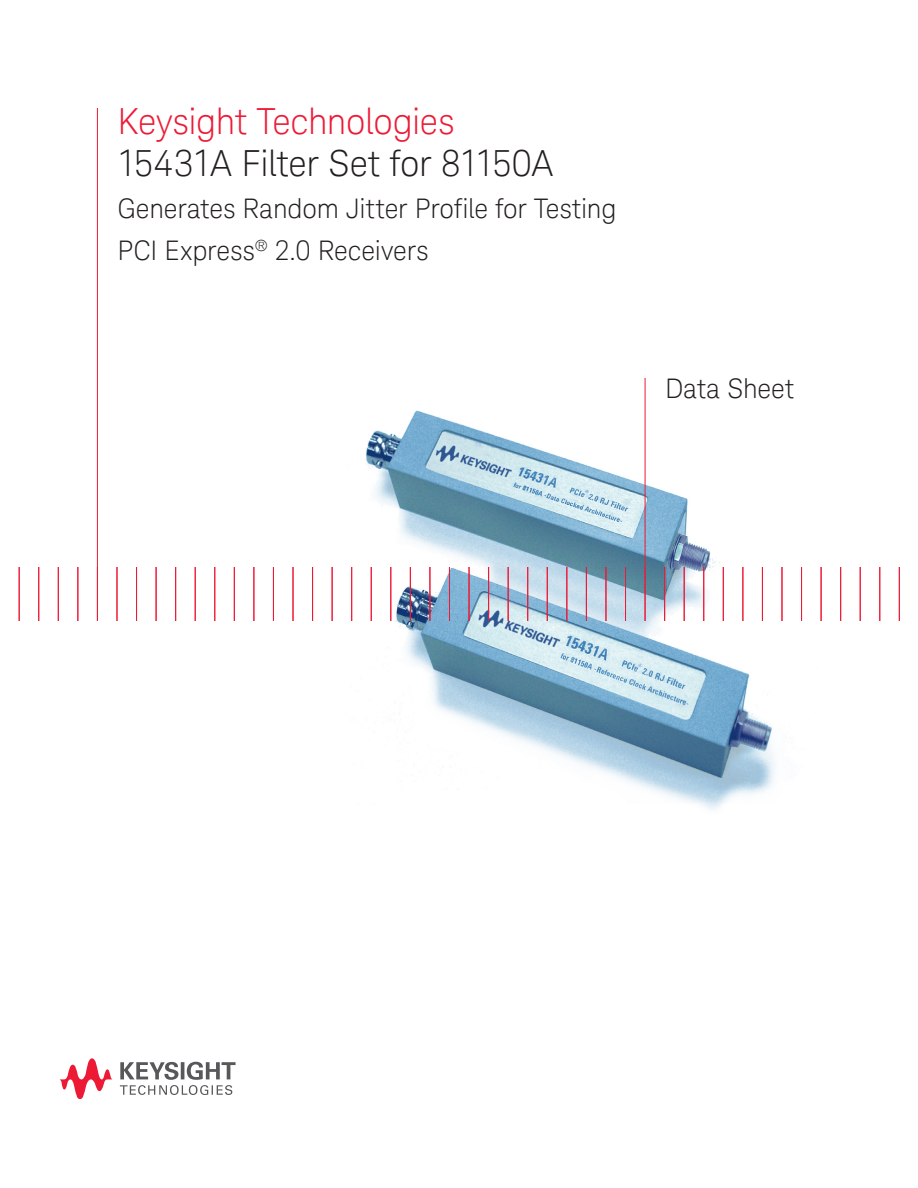
<style>
.page{position:relative;width:918px;height:1188px;background:#fff}
.page>*{position:absolute;margin:0;border:0;box-sizing:border-box;transform-origin:0 0}
.K_Title_-_Main__Blac{font:300 36px "Keysight Sans";letter-spacing:-.01em;color:#231f20}
.K_Title_-_Main__Red{font:300 36px "Keysight Sans";letter-spacing:-.01em;color:#ed1a36}
.K_Title_-_Subhead{font:300 27px/42px "Keysight Sans";letter-spacing:-.005em;color:#231f20}
.K_Title_-_Document_T{font:300 27px "Keysight Sans";letter-spacing:-.005em;color:#231f20}
</style>
<div class="page">
<img style="left:352px;top:392px;width:451px;height:418px">
<svg style="left:120px;top:1062px;width:116px;height:33px"></svg>
<svg style="left:60px;top:1058px;width:53px;height:41px"></svg>
<hr style="left:19px;top:567px;width:1px;height:54px;background:#ed1a36">
<hr style="left:38px;top:567px;width:1px;height:54px;background:#ed1a36">
<hr style="left:58px;top:567px;width:1px;height:54px;background:#ed1a36">
<hr style="left:77px;top:567px;width:1px;height:54px;background:#ed1a36">
<hr style="left:97px;top:108px;width:1px;height:513px;background:#ed1a36">
<hr style="left:117px;top:567px;width:1px;height:54px;background:#ed1a36">
<hr style="left:136px;top:567px;width:1px;height:54px;background:#ed1a36">
<hr style="left:156px;top:567px;width:1px;height:54px;background:#ed1a36">
<hr style="left:175px;top:567px;width:1px;height:54px;background:#ed1a36">
<hr style="left:195px;top:567px;width:1px;height:54px;background:#ed1a36">
<hr style="left:214px;top:567px;width:1px;height:54px;background:#ed1a36">
<hr style="left:234px;top:567px;width:1px;height:54px;background:#ed1a36">
<hr style="left:254px;top:567px;width:1px;height:54px;background:#ed1a36">
<hr style="left:273px;top:567px;width:1px;height:54px;background:#ed1a36">
<hr style="left:293px;top:567px;width:1px;height:54px;background:#ed1a36">
<hr style="left:312px;top:567px;width:1px;height:54px;background:#ed1a36">
<hr style="left:332px;top:567px;width:1px;height:54px;background:#ed1a36">
<hr style="left:351px;top:567px;width:1px;height:54px;background:#ed1a36">
<hr style="left:371px;top:567px;width:1px;height:54px;background:#ed1a36">
<hr style="left:390px;top:567px;width:1px;height:54px;background:#ed1a36">
<hr style="left:410px;top:567px;width:1px;height:54px;background:#ed1a36">
<hr style="left:430px;top:567px;width:1px;height:54px;background:#ed1a36">
<hr style="left:449px;top:567px;width:1px;height:54px;background:#ed1a36">
<hr style="left:469px;top:567px;width:1px;height:54px;background:#ed1a36">
<hr style="left:488px;top:567px;width:1px;height:54px;background:#ed1a36">
<hr style="left:508px;top:567px;width:1px;height:54px;background:#ed1a36">
<hr style="left:527px;top:567px;width:1px;height:54px;background:#ed1a36">
<hr style="left:547px;top:567px;width:1px;height:54px;background:#ed1a36">
<hr style="left:566px;top:567px;width:1px;height:54px;background:#ed1a36">
<hr style="left:586px;top:567px;width:1px;height:54px;background:#ed1a36">
<hr style="left:606px;top:567px;width:1px;height:54px;background:#ed1a36">
<hr style="left:625px;top:567px;width:1px;height:54px;background:#ed1a36">
<hr style="left:645px;top:378px;width:1px;height:243px;background:#ed1a36">
<hr style="left:664px;top:567px;width:1px;height:54px;background:#ed1a36">
<hr style="left:684px;top:567px;width:1px;height:54px;background:#ed1a36">
<hr style="left:703px;top:567px;width:1px;height:54px;background:#ed1a36">
<hr style="left:723px;top:567px;width:1px;height:54px;background:#ed1a36">
<hr style="left:742px;top:567px;width:1px;height:54px;background:#ed1a36">
<hr style="left:762px;top:567px;width:1px;height:54px;background:#ed1a36">
<hr style="left:782px;top:567px;width:1px;height:54px;background:#ed1a36">
<hr style="left:801px;top:567px;width:1px;height:54px;background:#ed1a36">
<hr style="left:821px;top:567px;width:1px;height:54px;background:#ed1a36">
<hr style="left:840px;top:567px;width:1px;height:54px;background:#ed1a36">
<hr style="left:860px;top:567px;width:1px;height:54px;background:#ed1a36">
<hr style="left:879px;top:567px;width:1px;height:54px;background:#ed1a36">
<hr style="left:899px;top:567px;width:1px;height:54px;background:#ed1a36">
<p class="K_Title_-_Main__Red" style="left:117px;top:101px;width:339px">Keysight Technologies</p>
<p class="K_Title_-_Main__Blac" style="left:117px;top:143px;width:438px">15431A Filter Set for 81150A</p>
<p class="K_Title_-_Subhead" style="left:117px;top:188px;width:501px">Generates Random Jitter Profile for Testing<br>PCI Express<sup>®</sup> 2.0 Receivers</p>
<p class="K_Title_-_Document_T" style="left:665px;top:372px;width:131px">Data Sheet</p>
</div>
